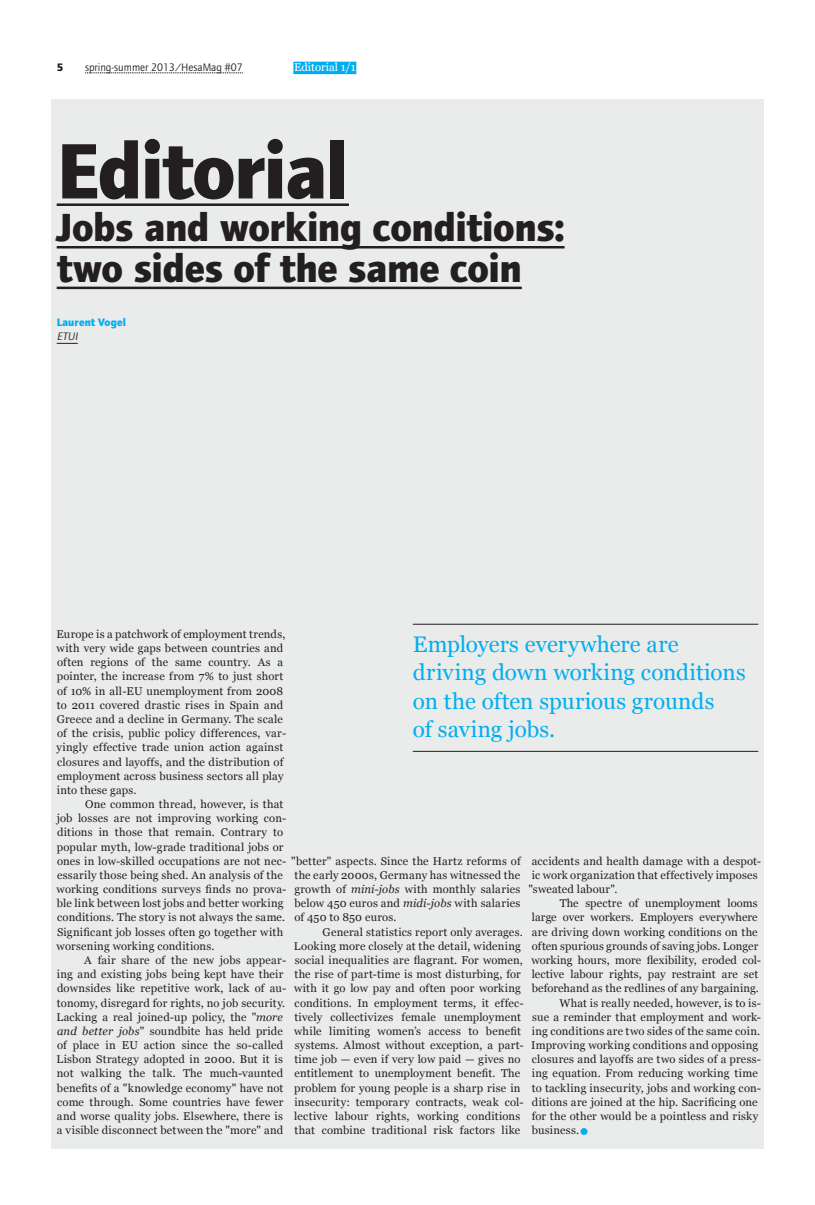
<style>
.page{position:relative;width:815px;height:1205px;background:#fff}
.page>*{position:absolute;margin:0;border:0;box-sizing:border-box;transform-origin:0 0}
.HM___Titre_2{font:81.25px "etui Foundry Journal bold";letter-spacing:-.02em;color:#231f20}
.HM___Titre_3{font:40.62px/40.6px "etui Foundry Journal bold";letter-spacing:-.01em;color:#231f20}
.HM___Body_G_9__Just{font:25px "etui Foundry Journal bold";color:#00aeef}
.HM___Exergue{font:22.5px/28.4px "Georgia";letter-spacing:-.005em;color:#00aeef}
.HM___Body_G_9__Just-2{font:11.25px/14.1px "Georgia";letter-spacing:.015em;color:#231f20}
.t1{font:11.25px "etui Foundry Journal book";color:#231f20}
.HM___Rubrique{font:11.25px "Georgia";color:#fff}
.HM___Auteur{font:11.25px "etui Foundry Journal bold";letter-spacing:.01em;color:#00aeef}
.HM___Auteur_Fonction{font:italic 11.25px "etui Foundry Journal Book";color:#231f20}
.t2{font:11.25px "etui Foundry Journal bold";color:#231f20}
.s1{font-style:italic}
</style>
<div class="page">
<svg style="left:85px;top:73px;width:158px;height:1px"></svg>
<div style="left:51px;top:99px;width:713px;height:1049px;background:#eaebeb"></div>
<hr style="left:57px;top:203px;width:292px;height:3px;background:#231f20">
<hr style="left:57px;top:246px;width:508px;height:2px;background:#231f20">
<hr style="left:57px;top:287px;width:465px;height:2px;background:#231f20">
<div style="left:293px;top:62px;width:63px;height:12px;background:#00aeef"></div>
<svg style="left:57px;top:343px;width:21px;height:1px"></svg>
<hr style="left:413px;top:751px;width:345px;height:1px;background:#231f20">
<hr style="left:413px;top:624px;width:345px;height:1px;background:#231f20">
<p class="t2" style="left:57px;top:60px;width:8px">5</p>
<p class="t1" style="left:85px;top:61px;width:159px">spring-summer 2013/HesaMag #07</p>
<p class="HM___Rubrique" style="left:294px;top:60px;width:63px">Editorial 1/1</p>
<p class="HM___Titre_2" style="left:57px;top:123px;width:294px">Editorial</p>
<p class="HM___Titre_3" style="left:57px;top:207px;width:509px">Jobs and working conditions: two sides of the same coin</p>
<p class="HM___Auteur" style="left:57px;top:316px;width:71px">Laurent Vogel</p>
<p class="HM___Auteur_Fonction" style="left:57px;top:330px;width:23px">ETUI</p>
<p class="HM___Body_G_9__Just-2" style="left:56px;top:627px;width:231px">Europe is a patchwork of employment trends, with very wide gaps between countries and often regions of the same country. As a pointer, the increase from 7% to just short of 10% in all-EU unemployment from 2008 to 2011 covered drastic rises in Spain and Greece and a decline in Germany. The scale of the crisis, public policy differences, var&shy;yingly effective trade union action against closures and layoffs, and the distribution of employment across business sectors all play into these gaps.</p>
<p class="HM___Body_G_9__Just-2" style="left:57px;top:797px;width:466px;text-indent:29px">One common thread, however, is that<br>job losses are not improving working con-<br>ditions in those that remain. Contrary to<br>popular myth, low-grade traditional jobs or<br>ones in low-skilled occupations are not nec- "better" aspects. Since the Hartz reforms of essarily those being shed. An analysis of the<br>working conditions surveys finds no prova-<br>ble link between lost jobs and better working<br>conditions. The story is not always the same.<br>Significant job losses often go together with<br>worsening working conditions.</p>
<p class="HM___Body_G_9__Just-2" style="left:57px;top:953px;width:231px;text-indent:28px">A fair share of the new jobs appear&shy;ing and existing jobs being kept have their downsides like repetitive work, lack of au&shy;tonomy, disregard for rights, no job security.<br>Lacking a real joined-up policy, the "<span class="s1">more and better jobs</span>" soundbite has held pride of place in EU action since the so-called Lisbon Strategy adopted in 2000. But it is not walking the talk. The much-vaunted benefits of a "knowledge economy" have not come through. Some countries have fewer and worse quality jobs. Elsewhere, there is a visible disconnect between the "more" and</p>
<p class="HM___Exergue" style="left:413px;top:631px;width:334px">Employers everywhere are driving down working conditions on the often spurious grounds<br>of saving jobs.</p>
<p class="HM___Body_G_9__Just-2" style="left:528px;top:854px;width:234px;text-indent:3px">accidents and health damage with a despot&shy;ic work organization that effectively imposes "sweated labour".</p>
<p class="HM___Body_G_9__Just-2" style="left:531px;top:896px;width:231px;text-indent:28px">The spectre of unemployment looms large over workers. Employers everywhere are driving down working conditions on the often spurious grounds of saving jobs. Longer working hours, more flexibility, eroded col&shy;lective labour rights, pay restraint are set beforehand as the redlines of any bargaining.</p>
<p class="HM___Body_G_9__Just-2" style="left:531px;top:996px;width:231px;text-indent:28px">What is really needed, however, is to is&shy;sue a reminder that employment and work&shy;ing conditions are two sides of the same coin.<br>Improving working conditions and opposing closures and layoffs are two sides of a press&shy;ing equation. From reducing working time to tackling insecurity, jobs and working con&shy;ditions are joined at the hip. Sacrificing one for the other would be a pointless and risky business.</p>
<p class="HM___Body_G_9__Just-2" style="left:294px;top:868px;width:228px;text-align:justify">the early 2000s, Germany has witnessed the growth of <span class="s1">mini-jobs</span> with monthly salaries below 450 euros and <span class="s1">midi-jobs</span> with salaries of 450 to 850 euros.</p>
<p class="HM___Body_G_9__Just-2" style="left:294px;top:925px;width:231px;text-indent:29px">General statistics report only averages.<br>Looking more closely at the detail, widening social inequalities are flagrant. For women, the rise of part-time is most disturbing, for with it go low pay and often poor working conditions. In employment terms, it effec&shy;tively collectivizes female unemployment while limiting women’s access to benefit systems. Almost without exception, a part&shy;time job — even if very low paid — gives no entitlement to unemployment benefit. The problem for young people is a sharp rise in insecurity: temporary contracts, weak col&shy;lective labour rights, working conditions that combine traditional risk factors like</p>
<p class="HM___Body_G_9__Just" style="left:576px;top:1116px;width:18px">•</p>
</div>
